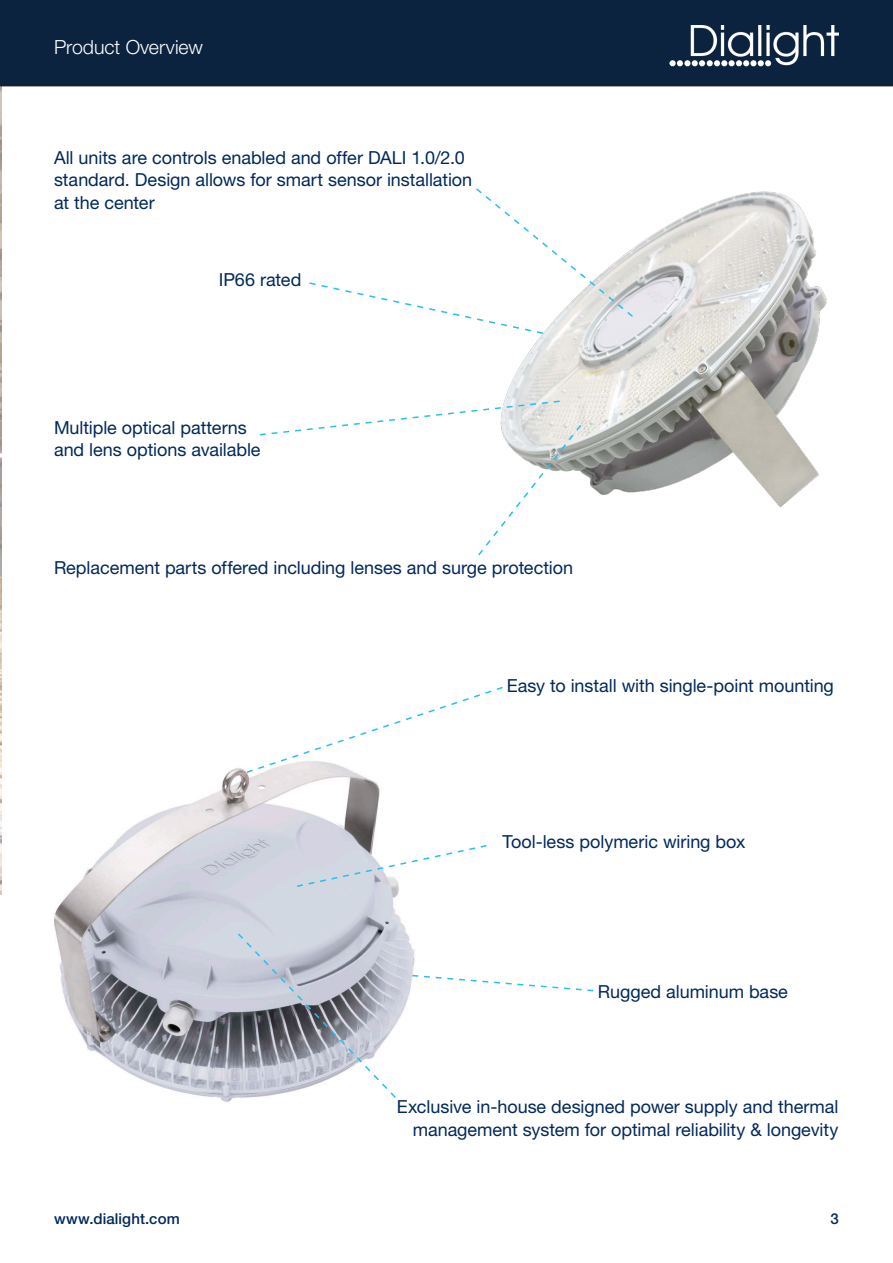
<style>
.page{position:relative;width:893px;height:1263px;background:#fff}
.page>*{position:absolute;margin:0;border:0;box-sizing:border-box;transform-origin:0 0}
.Cover_Subtitle{font:300 19.5px "Helvetica Neue LT Std";color:#fff}
.Cover_Subtitle-2{font:18px/22.5px "Helvetica Neue LT Std";letter-spacing:-.005em;color:#00295c}
.t1{font:500 15px "Helvetica Neue LT Std";letter-spacing:.005em;color:#00295c}
</style>
<div class="page">
<img style="left:0;top:86px;width:2px;height:808px">
<div style="left:0;top:0;width:893px;height:86px;background:#0c2340"></div>
<img style="left:670px;top:25px;width:169px;height:44px">
<img style="left:504px;top:191px;width:323px;height:317px">
<img style="left:54px;top:768px;width:361px;height:334px">
<svg style="left:309px;top:188px;width:326px;height:147px"></svg>
<svg style="left:259px;top:400px;width:324px;height:156px"></svg>
<svg style="left:245px;top:686px;width:258px;height:88px"></svg>
<svg style="left:295px;top:844px;width:192px;height:44px"></svg>
<svg style="left:411px;top:974px;width:183px;height:18px"></svg>
<svg style="left:236px;top:932px;width:161px;height:167px;background:#b4b7c2"></svg>
<p class="Cover_Subtitle" style="left:54px;top:35px;width:150px">Product Overview</p>
<p class="Cover_Subtitle-2" style="left:54px;top:146px;width:420px">All units are controls enabled and offer DALI 1.0/2.0 standard. Design allows for smart sensor installation at the center</p>
<p class="Cover_Subtitle-2" style="left:219px;top:269px;width:84px">IP66 rated</p>
<p class="Cover_Subtitle-2" style="left:54px;top:416px;width:194px">Multiple optical patterns</p>
<p class="Cover_Subtitle-2" style="left:54px;top:438px;width:208px">and lens options available</p>
<p class="Cover_Subtitle-2" style="left:54px;top:556px;width:521px">Replacement parts offered including lenses and surge protection</p>
<p class="Cover_Subtitle-2" style="left:507px;top:674px;width:329px">Easy to install with single-point mounting</p>
<p class="Cover_Subtitle-2" style="left:502px;top:830px;width:245px">Tool-less polymeric wiring box</p>
<p class="Cover_Subtitle-2" style="left:598px;top:980px;width:192px">Rugged aluminum base</p>
<p class="Cover_Subtitle-2" style="left:397px;top:1095px;width:443px;text-align:right">Exclusive in-house designed power supply and thermal management system for optimal reliability &amp; longevity</p>
<p class="t1" style="left:54px;top:1210px;width:127px">www.dialight.com</p>
<p class="t1" style="left:831px;top:1210px;width:10px">3</p>
</div>
